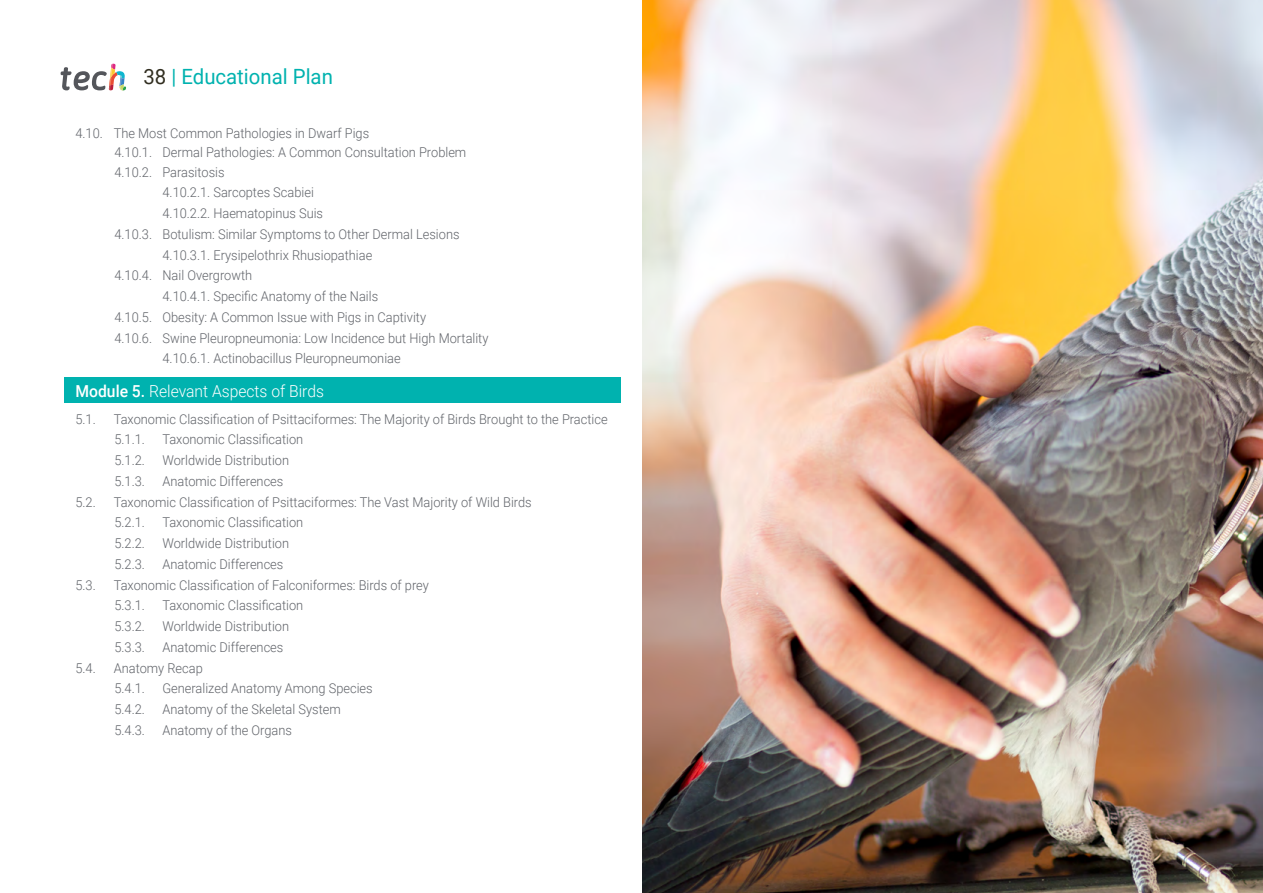
<style>
.page{position:relative;width:1263px;height:893px;background:#fff}
.page>*{position:absolute;margin:0;border:0;box-sizing:border-box;transform-origin:0 0}
.t1{font:21px "Roboto";color:#00b2af}
.t2{font:300 16.5px "Roboto";color:#fff;scale:.95 1}
.t3{font:300 13.5px/20.7px "Roboto";color:#61646a;scale:.95 1}
.s1{color:#312e20}
.s2{font-weight:500}
</style>
<div class="page">
<svg style="left:61px;top:64px;width:65px;height:27px"></svg>
<div style="left:64px;top:378px;width:557px;height:25px;background:#00b2af"></div>
<img style="left:642px;top:0;width:621px;height:893px">
<h1 class="t1" style="left:144px;top:62px;width:191px"><span class="s1">38</span> | Educational Plan</h1>
<p class="t3" style="left:114px;top:123px;width:372px;line-height:19.5px;text-indent:-39px">4.10. The Most Common Pathologies in Dwarf Pigs<br>4.10.1. Dermal Pathologies: A Common Consultation Problem<br>4.10.2. Parasitosis</p>
<p class="t3" style="left:162px;top:182px;width:161px">4.10.2.1. Sarcoptes Scabiei</p>
<p class="t3" style="left:162px;top:202px;width:171px">4.10.2.2. Haematopinus Suis</p>
<p class="t3" style="left:114px;top:223px;width:365px">4.10.3. Botulism: Similar Symptoms to Other Dermal Lesions</p>
<p class="t3" style="left:162px;top:244px;width:222px">4.10.3.1. Erysipelothrix Rhusiopathiae</p>
<p class="t3" style="left:114px;top:265px;width:147px">4.10.4. Nail Overgrowth</p>
<p class="t3" style="left:162px;top:285px;width:229px">4.10.4.1. Specific Anatomy of the Nails</p>
<p class="t3" style="left:114px;top:306px;width:329px">4.10.5. Obesity: A Common Issue with Pigs in Captivity</p>
<p class="t3" style="left:114px;top:327px;width:395px">4.10.6. Swine Pleuropneumonia: Low Incidence but High Mortality</p>
<p class="t3" style="left:162px;top:348px;width:252px">4.10.6.1. Actinobacillus Pleuropneumoniae</p>
<p class="t2" style="left:75px;top:379px;width:263px"><span class="s2">Module 5.</span> Relevant Aspects of Birds</p>
<p class="t3" style="left:75px;top:408px;width:23px">5.1.</p>
<p class="t3" style="left:114px;top:408px;width:521px">Taxonomic Classification of Psittaciformes: The Majority of Birds Brought to the Practice<br>5.1.1.</p>
<p class="t3" style="left:162px;top:429px;width:150px">Taxonomic Classification</p>
<p class="t3" style="left:114px;top:450px;width:34px">5.1.2.</p>
<p class="t3" style="left:162px;top:450px;width:135px">Worldwide Distribution</p>
<p class="t3" style="left:114px;top:470px;width:34px">5.1.3.</p>
<p class="t3" style="left:162px;top:470px;width:129px">Anatomic Differences</p>
<p class="t3" style="left:75px;top:491px;width:23px">5.2.</p>
<p class="t3" style="left:114px;top:491px;width:441px">Taxonomic Classification of Psittaciformes: The Vast Majority of Wild Birds<br>5.2.1.</p>
<p class="t3" style="left:162px;top:512px;width:150px">Taxonomic Classification</p>
<p class="t3" style="left:114px;top:533px;width:34px">5.2.2.</p>
<p class="t3" style="left:162px;top:533px;width:135px">Worldwide Distribution</p>
<p class="t3" style="left:114px;top:553px;width:34px">5.2.3.</p>
<p class="t3" style="left:162px;top:553px;width:129px">Anatomic Differences</p>
<p class="t3" style="left:75px;top:574px;width:23px">5.3.</p>
<p class="t3" style="left:114px;top:574px;width:333px">Taxonomic Classification of Falconiformes: Birds of prey<br>5.3.1.</p>
<p class="t3" style="left:162px;top:595px;width:150px">Taxonomic Classification</p>
<p class="t3" style="left:114px;top:616px;width:34px">5.3.2.</p>
<p class="t3" style="left:162px;top:616px;width:135px">Worldwide Distribution</p>
<p class="t3" style="left:114px;top:636px;width:34px">5.3.3.</p>
<p class="t3" style="left:162px;top:636px;width:129px">Anatomic Differences</p>
<p class="t3" style="left:75px;top:657px;width:23px">5.4.</p>
<p class="t3" style="left:114px;top:657px;width:95px">Anatomy Recap<br>5.4.1.</p>
<p class="t3" style="left:162px;top:678px;width:223px">Generalized Anatomy Among Species</p>
<p class="t3" style="left:114px;top:699px;width:34px">5.4.2.</p>
<p class="t3" style="left:162px;top:699px;width:189px">Anatomy of the Skeletal System</p>
<p class="t3" style="left:114px;top:719px;width:34px">5.4.3.</p>
<p class="t3" style="left:162px;top:719px;width:138px">Anatomy of the Organs</p>
</div>
